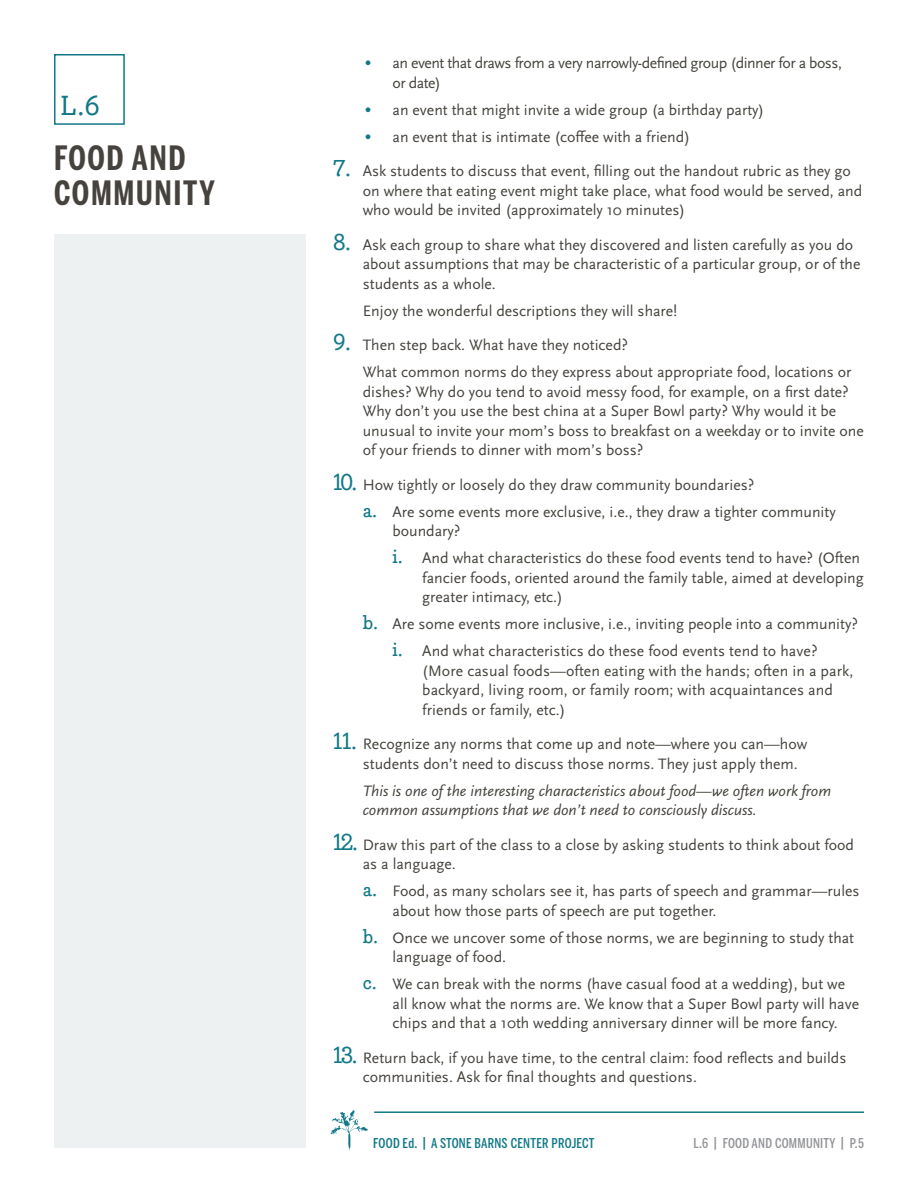
<style>
.page{position:relative;width:918px;height:1188px;background:#fff}
.page>*{position:absolute;margin:0;border:0;box-sizing:border-box;transform-origin:0 0}
.t1{font:700 33.3px/34.5px "Benton Sans Comp";letter-spacing:.05em;color:#46433e}
.t2{font:500 27px "Bodoni Egyptian Pro";color:#127888}
.t3{font:15.75px/19.5px "Scala Sans Pro";color:#46433e}
.t4{font:italic 15.75px/19.5px "Scala Sans Pro";color:#46433e}
.t5{font:15.75px/19.5px "Scala Sans Pro";letter-spacing:-.03em;color:#46433e}
.t6{font:500 13.5px "Benton Sans Comp";letter-spacing:.02em;color:#127888}
.t7{font:500 13.5px "Benton Sans Comp";letter-spacing:.02em;color:#939598}
.s1{font-family:"Bodoni Egyptian Pro";font-weight:500;font-size:19.5px;color:#127888}
.s2{font-family:"Bodoni Egyptian Pro";font-weight:500;font-size:22.5px;color:#127888}
</style>
<div class="page">
<div style="left:54px;top:235px;width:252px;height:913px;background:#edf1f2"></div>
<div style="left:54px;top:54px;width:71px;height:71px;border:2px solid #127888"></div>
<svg style="left:330px;top:1110px;width:38px;height:41px"></svg>
<hr style="left:374px;top:1111px;width:490px;height:2px;background:#127888">
<h2 class="t2" style="left:61px;top:89px;width:40px">L.6</h2>
<h1 class="t1" style="left:54px;top:141px;width:162px">FOOD AND<br>COMMUNITY</h1>
<p class="t5" style="left:393px;top:53px;width:451px;text-indent:-30px"><span class="s1">•</span> an event that draws from a very narrowly-defined group (dinner for a boss, or date)</p>
<p class="t3" style="left:363px;top:100px;width:403px"><span class="s1">•</span> an event that might invite a wide group (a birthday party)</p>
<p class="t3" style="left:363px;top:127px;width:329px"><span class="s1">•</span> an event that is intimate (coffee with a friend)</p>
<p class="t3" style="left:363px;top:161px;width:501px;text-indent:-30px"><span class="s2">7.</span> Ask students to discuss that event, filling out the handout rubric as they go on where that eating event might take place, what food would be served, and who would be invited (approximately 10 minutes)</p>
<p class="t3" style="left:363px;top:235px;width:499px;text-indent:-30px"><span class="s2">8.</span> Ask each group to share what they discovered and listen carefully as you do about assumptions that may be characteristic of a particular group, or of the students as a whole.</p>
<p class="t3" style="left:363px;top:301px;width:316px">Enjoy the wonderful descriptions they will share!</p>
<p class="t3" style="left:363px;top:332px;width:490px;line-height:27px;text-indent:-30px"><span class="s2">9.</span> Then step back. What have they noticed?<br>What common norms do they express about appropriate food, locations or</p>
<p class="t3" style="left:363px;top:382px;width:502px">dishes? Why do you tend to avoid messy food, for example, on a first date?<br>Why don’t you use the best china at a Super Bowl party? Why would it be unusual to invite your mom’s boss to breakfast on a weekday or to invite one of your friends to dinner with mom’s boss?</p>
<p class="t3" style="left:363px;top:471px;width:475px;line-height:27px;text-indent:-30px"><span class="s2">10.</span> How tightly or loosely do they draw community boundaries?<br><span class="s1">a.</span> Are some events more exclusive, i.e., they draw a tighter community</p>
<p class="t3" style="left:393px;top:518px;width:469px;line-height:27px">boundary?<br><span class="s1">i.</span> And what characteristics do these food events tend to have? (Often</p>
<p class="t3" style="left:422px;top:568px;width:443px">fancier foods, oriented around the family table, aimed at developing greater intimacy, etc.)</p>
<p class="t3" style="left:393px;top:611px;width:467px;line-height:27px;text-indent:-30px"><span class="s1">b.</span> Are some events more inclusive, i.e., inviting people into a community? <span class="s1">i.</span> And what characteristics do these food events tend to have?</p>
<p class="t3" style="left:422px;top:661px;width:433px">(More casual foods—often eating with the hands; often in a park, backyard, living room, or family room; with acquaintances and friends or family, etc.)</p>
<p class="t3" style="left:363px;top:734px;width:446px;text-indent:-30px"><span class="s2">11.</span> Recognize any norms that come up and note—where you can—how students don’t need to discuss those norms. They just apply them.</p>
<p class="t4" style="left:363px;top:781px;width:470px">This is one of the interesting characteristics about food—we often work from common assumptions that we don’t need to consciously discuss.</p>
<p class="t3" style="left:363px;top:835px;width:493px;text-indent:-30px"><span class="s2">12.</span> Draw this part of the class to a close by asking students to think about food as a language.</p>
<p class="t3" style="left:393px;top:881px;width:469px;text-indent:-30px"><span class="s1">a.</span> Food, as many scholars see it, has parts of speech and grammar—rules about how those parts of speech are put together.</p>
<p class="t3" style="left:393px;top:928px;width:463px;text-indent:-30px"><span class="s1">b.</span> Once we uncover some of those norms, we are beginning to study that language of food.</p>
<p class="t3" style="left:393px;top:974px;width:468px;text-indent:-30px"><span class="s1">c.</span> We can break with the norms (have casual food at a wedding), but we all know what the norms are. We know that a Super Bowl party will have chips and that a 10th wedding anniversary dinner will be more fancy.</p>
<p class="t3" style="left:363px;top:1048px;width:485px;text-indent:-30px"><span class="s2">13.</span> Return back, if you have time, to the central claim: food reflects and builds communities. Ask for final thoughts and questions.</p>
<p class="t6" style="left:373px;top:1135px;width:223px">FOOD Ed. | A STONE BARNS CENTER PROJECT</p>
<p class="t7" style="left:693px;top:1135px;width:172px">L.6 | FOOD AND COMMUNITY | P.5</p>
</div>
